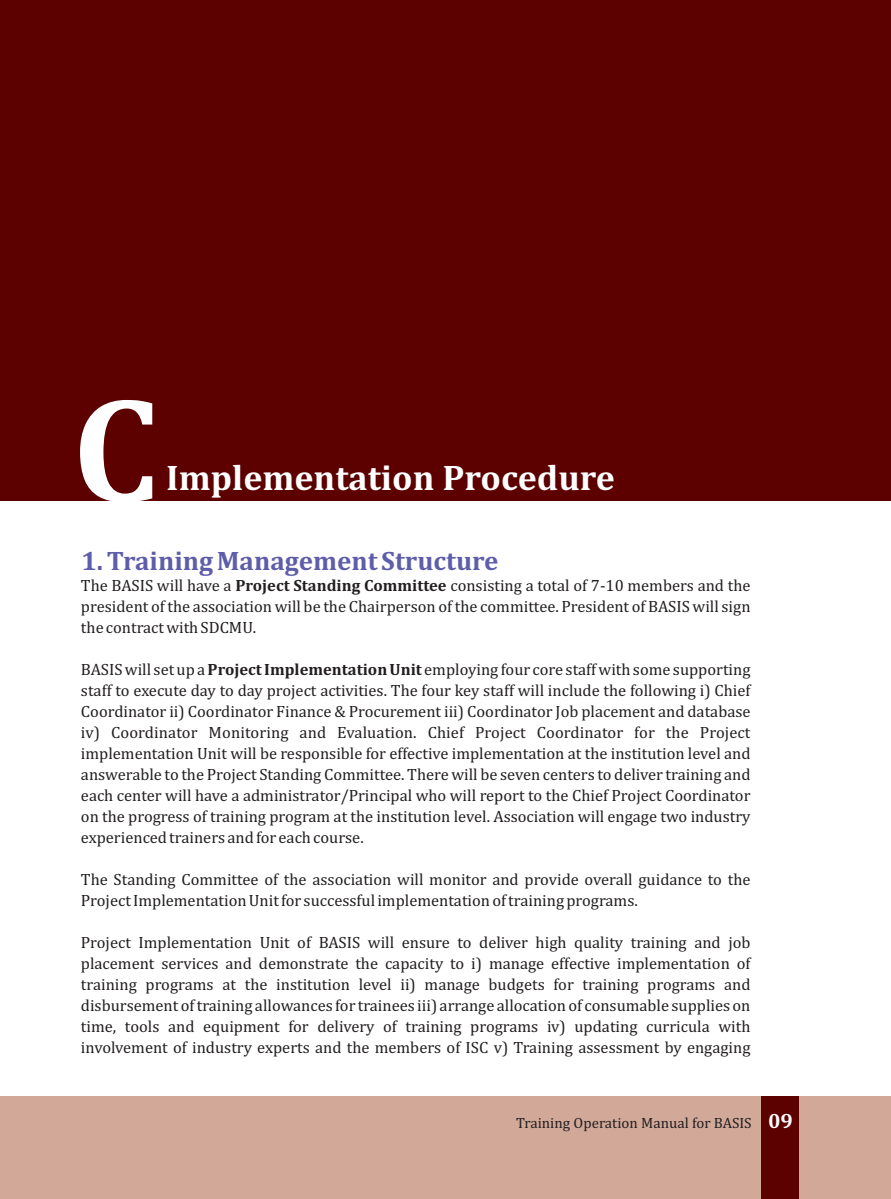
<style>
.page{position:relative;width:891px;height:1199px;background:#fff}
.page>*{position:absolute;margin:0;border:0;box-sizing:border-box;transform-origin:0 0}
.t1{font:700 149.85px "Cambria";color:#fff}
.t2{font:700 36px "Cambria";color:#fff}
.t3{font:700 27px "Cambria";color:#5e5da9}
.t4{font:16.5px/21px "Cambria";color:#231f20;text-align:justify}
.t5{font:15px "Cambria";color:#231f20}
.s1{font-weight:700}
.s2{font-weight:700;font-size:21px;color:#fff}
</style>
<div class="page">
<div style="left:0;top:0;width:891px;height:501px;background:#5d0000"></div>
<div style="left:0;top:1096px;width:891px;height:103px;background:#d2a999"></div>
<div style="left:761px;top:1096px;width:38px;height:103px;background:#5d0000"></div>
<h1 class="t1" style="left:73px;top:384px;width:87px">C</h1>
<h2 class="t2" style="left:166px;top:462px;width:450px">Implementation Procedure</h2>
<h3 class="t3" style="left:81px;top:549px;width:419px">1. Training Management Structure</h3>
<p class="t4" style="left:81px;top:576px;width:671px">The BASIS will have a <span class="s1">Project Standing Committee</span> consisting a total of 7-10 members and the president of the association will be the Chairperson of the committee. President of BASIS will sign the contract with SDCMU.</p>
<p class="t4" style="left:81px;top:660px;width:671px">BASIS will set up a <span class="s1">Project Implementation Unit</span> employing four core staff with some supporting staff to execute day to day project activities. The four key staff will include the following i) Chief Coordinator ii) Coordinator Finance &amp; Procurement iii) Coordinator Job placement and database iv) Coordinator Monitoring and Evaluation. Chief Project Coordinator for the Project implementation Unit will be responsible for effective implementation at the institution level and answerable to the Project Standing Committee. There will be seven centers to deliver training and each center will have a administrator/Principal who will report to the Chief Project Coordinator on the progress of training program at the institution level. Association will engage two industry experienced trainers and for each course.</p>
<p class="t4" style="left:81px;top:870px;width:671px">The Standing Committee of the association will monitor and provide overall guidance to the<br>Project Implementation Unit for successful implementation of training programs.</p>
<p class="t4" style="left:81px;top:933px;width:671px">Project Implementation Unit of BASIS will ensure to deliver high quality training and job placement services and demonstrate the capacity to i) manage effective implementation of training programs at the institution level ii) manage budgets for training programs and disbursement of training allowances for trainees iii) arrange allocation of consumable supplies on time, tools and equipment for delivery of training programs iv) updating curricula with involvement of industry experts and the members of ISC v) Training assessment by engaging</p>
<p class="t5" style="left:516px;top:1116px;width:278px">Training Operation Manual for BASIS <span class="s2">09</span></p>
</div>
